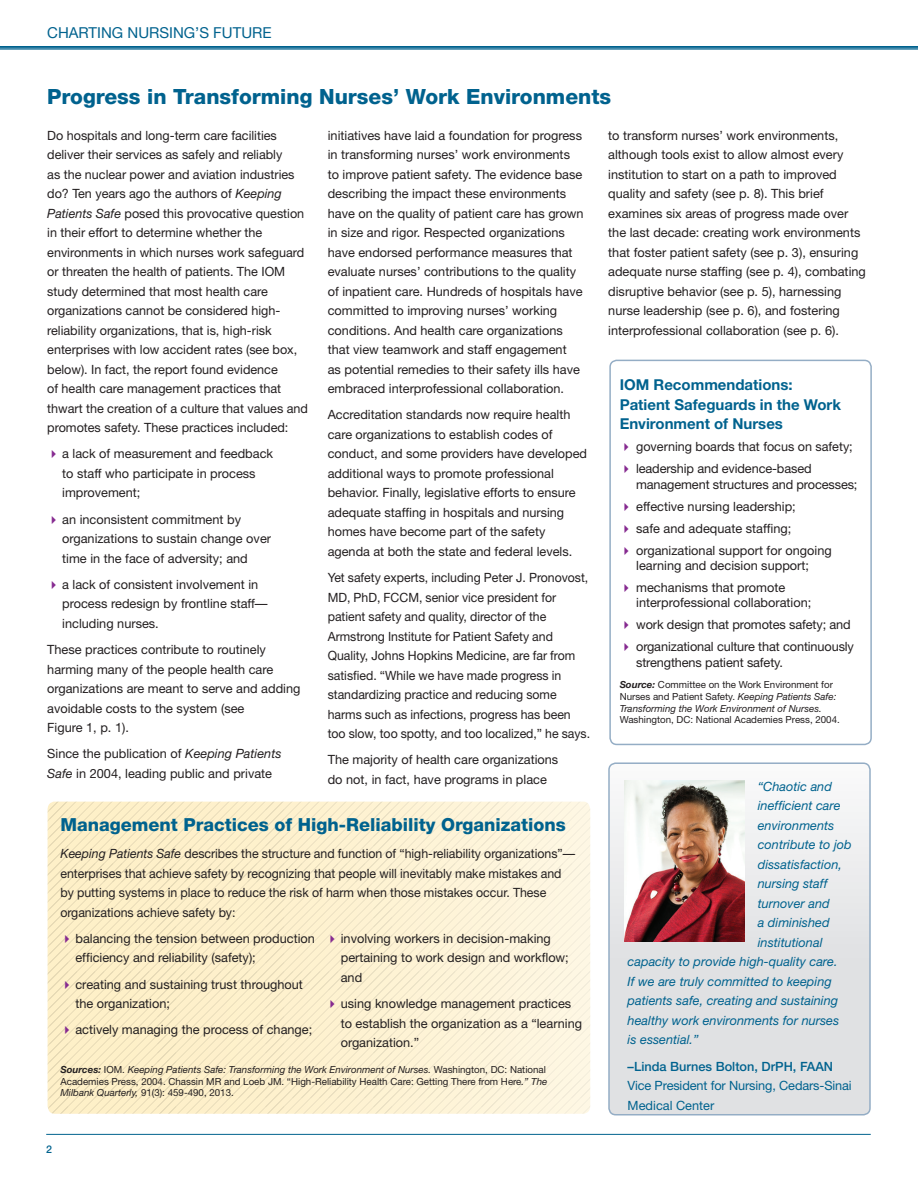
<style>
.page{position:relative;width:918px;height:1188px;background:#fff}
.page>*{position:absolute;margin:0;border:0;box-sizing:border-box;transform-origin:0 0}
.Article_Head{font:800 21px "Helvetica Neue";color:#00628e}
.Article_Head-2{font:800 18px "Helvetica Neue";color:#00628e}
.Subhead{font:700 15px/19.5px "Helvetica Neue";color:#00628e}
.t1{font:15px "Helvetica Neue";color:#00628e}
.Body{font:12.75px/19.5px "Helvetica Neue";color:#231f20}
.Body-2{font:italic 12.75px "Helvetica Neue";color:#00628e}
.Body-3{font:12.75px/19.5px "Helvetica Neue";letter-spacing:-.01em;color:#00628e}
.t2{font:500 10.65px "Helvetica Neue";color:#00628e}
.t3{font:9.75px/11.7px "Helvetica Neue";color:#231f20}
.s1{font-style:italic}
.s2{font-weight:700;font-style:italic}
.s3{font-weight:500}
</style>
<div class="page">
<svg style="left:0;top:46px;width:918px;height:4px;background:#3280a4"></svg>
<hr style="left:46px;top:1134px;width:825px;height:1px;background:#00628e">
<div style="left:609px;top:360px;width:263px;height:385px;border:2px solid #94adc5;border-radius:7px"></div>
<svg style="left:48px;top:802px;width:542px;height:312px;background:#faefcf"></svg>
<svg style="left:609px;top:765px;width:261px;height:350px"></svg>
<div style="left:608px;top:762px;width:263px;height:353px;border:2px solid #94adc5;border-radius:7px"></div>
<img style="left:625px;top:781px;width:119px;height:161px">
<svg style="left:65px;top:935px;width:4px;height:8px"></svg>
<svg style="left:65px;top:981px;width:4px;height:8px"></svg>
<svg style="left:65px;top:1026px;width:4px;height:8px"></svg>
<svg style="left:331px;top:935px;width:4px;height:8px"></svg>
<svg style="left:331px;top:1000px;width:4px;height:8px"></svg>
<p class="t1" style="left:47px;top:20px;width:226px">CHARTING NURSING’S FUTURE</p>
<p class="Article_Head" style="left:47px;top:84px;width:566px">Progress in Transforming Nurses’ Work Environments</p>
<p class="Body" style="left:47px;top:125px;width:262px">Do hospitals and long-term care facilities deliver their services as safely and reliably<br>as the nuclear power and aviation industries do? Ten years ago the authors of <span class="s1">Keeping Patients Safe</span> posed this provocative question in their effort to determine whether the environments in which nurses work safeguard or threaten the health of patients. The IOM study determined that most health care organizations cannot be considered high&shy;reliability organizations, that is, high-risk enterprises with low accident rates (see box, below). In fact, the report found evidence<br>of health care management practices that thwart the creation of a culture that values and promotes safety. These practices included:</p>
<p class="Body" style="left:62px;top:444px;width:212px">a lack of measurement and feedback to staff who participate in process improvement;</p>
<p class="Body" style="left:62px;top:509px;width:210px">an inconsistent commitment by organizations to sustain change over time in the face of adversity; and</p>
<p class="Body" style="left:62px;top:574px;width:207px">a lack of consistent involvement in process redesign by frontline staff— including nurses.</p>
<p class="Body" style="left:47px;top:640px;width:255px">These practices contribute to routinely harming many of the people health care organizations are meant to serve and adding avoidable costs to the system (see<br>Figure 1, p. 1).</p>
<p class="Body" style="left:47px;top:744px;width:236px">Since the publication of <span class="s1">Keeping Patients<br>Safe</span> in 2004, leading public and private</p>
<p class="Body" style="left:328px;top:125px;width:257px">initiatives have laid a foundation for progress in transforming nurses’ work environments to improve patient safety. The evidence base describing the impact these environments have on the quality of patient care has grown in size and rigor. Respected organizations have endorsed performance measures that evaluate nurses’ contributions to the quality of inpatient care. Hundreds of hospitals have committed to improving nurses’ working conditions. And health care organizations that view teamwork and staff engagement<br>as potential remedies to their safety ills have embraced interprofessional collaboration.</p>
<p class="Body" style="left:328px;top:405px;width:261px">Accreditation standards now require health care organizations to establish codes of conduct, and some providers have developed additional ways to promote professional behavior. Finally, legislative efforts to ensure adequate staffing in hospitals and nursing homes have become part of the safety agenda at both the state and federal levels.</p>
<p class="Body" style="left:328px;top:568px;width:264px">Yet safety experts, including Peter J. Pronovost, MD, PhD, FCCM, senior vice president for patient safety and quality, director of the Armstrong Institute for Patient Safety and Quality, Johns Hopkins Medicine, are far from satisfied. “While we have made progress in standardizing practice and reducing some harms such as infections, progress has been too slow, too spotty, and too localized,” he says.</p>
<p class="Body" style="left:328px;top:750px;width:232px">The majority of health care organizations do not, in fact, have programs in place</p>
<p class="Article_Head-2" style="left:60px;top:814px;width:507px">Management Practices of High-Reliability Organizations</p>
<p class="Body" style="left:60px;top:844px;width:516px"><span class="s1">Keeping Patients Safe</span> describes the structure and function of “high-reliability organizations”— enterprises that achieve safety by recognizing that people will inevitably make mistakes and by putting systems in place to reduce the risk of harm when those mistakes occur. These organizations achieve safety by:</p>
<p class="Body" style="left:75px;top:928px;width:241px">balancing the tension between production efficiency and reliability (safety);</p>
<p class="Body" style="left:75px;top:974px;width:229px">creating and sustaining trust throughout the organization;</p>
<p class="Body" style="left:75px;top:1020px;width:238px">actively managing the process of change;</p>
<p class="Body" style="left:341px;top:928px;width:230px">involving workers in decision-making pertaining to work design and workflow; and</p>
<p class="Body" style="left:341px;top:994px;width:243px">using knowledge management practices to establish the organization as a “learning organization.”</p>
<p class="t3" style="left:60px;top:1064px;width:488px"><span class="s2">Sources:</span> IOM. <span class="s1">Keeping Patients Safe: Transforming the Work Environment of Nurses.</span> Washington, DC: National<br>Academies Press, 2004. Chassin MR and Loeb JM. “High-Reliability Health Care: Getting There from Here<span class="s1">.” The<br>Milbank Quarterly,</span> 91(3): 459-490, 2013.</p>
<p class="t2" style="left:46px;top:1143px;width:7px">2</p>
<p class="Body" style="left:608px;top:125px;width:259px">to transform nurses’ work environments, although tools exist to allow almost every institution to start on a path to improved quality and safety (see p. 8). This brief examines six areas of progress made over the last decade: creating work environments that foster patient safety (see p. 3), ensuring adequate nurse staffing (see p. 4), combating disruptive behavior (see p. 5), harnessing nurse leadership (see p. 6), and fostering interprofessional collaboration (see p. 6).</p>
<p class="Subhead" style="left:620px;top:375px;width:223px">IOM Recommendations:<br>Patient Safeguards in the Work<br>Environment of Nurses</p>
<p class="Body" style="left:636px;top:437px;width:218px">governing boards that focus on safety;</p>
<p class="Body" style="left:636px;top:461px;width:223px;line-height:15.3px">leadership and evidence-based management structures and processes;</p>
<p class="Body" style="left:636px;top:496px;width:161px">effective nursing leadership;</p>
<p class="Body" style="left:636px;top:518px;width:157px">safe and adequate staffing;</p>
<p class="Body" style="left:636px;top:542px;width:197px;line-height:15.3px">organizational support for ongoing learning and decision support;</p>
<p class="Body" style="left:636px;top:580px;width:177px;line-height:15.3px">mechanisms that promote interprofessional collaboration;</p>
<p class="Body" style="left:636px;top:615px;width:216px">work design that promotes safety; and</p>
<p class="Body" style="left:636px;top:639px;width:219px;line-height:15.3px">organizational culture that continuously strengthens patient safety.</p>
<p class="t3" style="left:620px;top:679px;width:222px"><span class="s2">Source:</span> Committee on the Work Environment for Nurses and Patient Safety. <span class="s1">Keeping Patients Safe:<br>Transforming the Work Environment of Nurses.<br></span>Washington, DC: National Academies Press, 2004.</p>
<p class="Body-2" style="left:758px;top:779px;width:76px">“Chaotic and</p>
<p class="Body-2" style="left:758px;top:798px;width:84px">inefficient care</p>
<p class="Body-2" style="left:758px;top:818px;width:78px">environments</p>
<p class="Body-2" style="left:758px;top:837px;width:95px">contribute to job</p>
<p class="Body-2" style="left:758px;top:857px;width:86px">dissatisfaction,</p>
<p class="Body-2" style="left:758px;top:876px;width:71px">nursing staff</p>
<p class="Body-2" style="left:758px;top:896px;width:73px">turnover and</p>
<p class="Body-2" style="left:758px;top:915px;width:73px">a diminished</p>
<p class="Body-2" style="left:758px;top:935px;width:66px">institutional</p>
<p class="Body-2" style="left:628px;top:954px;width:212px">capacity to provide high-quality care.</p>
<p class="Body-2" style="left:628px;top:974px;width:206px">If we are truly committed to keeping</p>
<p class="Body-2" style="left:628px;top:993px;width:212px">patients safe, creating and sustaining</p>
<p class="Body-2" style="left:628px;top:1013px;width:213px">healthy work environments for nurses</p>
<p class="Body-2" style="left:628px;top:1032px;width:72px">is essential.”</p>
<p class="Body-3" style="left:628px;top:1056px;width:226px"><span class="s3">–Linda Burnes Bolton, DrPH, FAAN<br></span>Vice President for Nursing, Cedars-Sinai<br>Medical Center</p>
</div>
